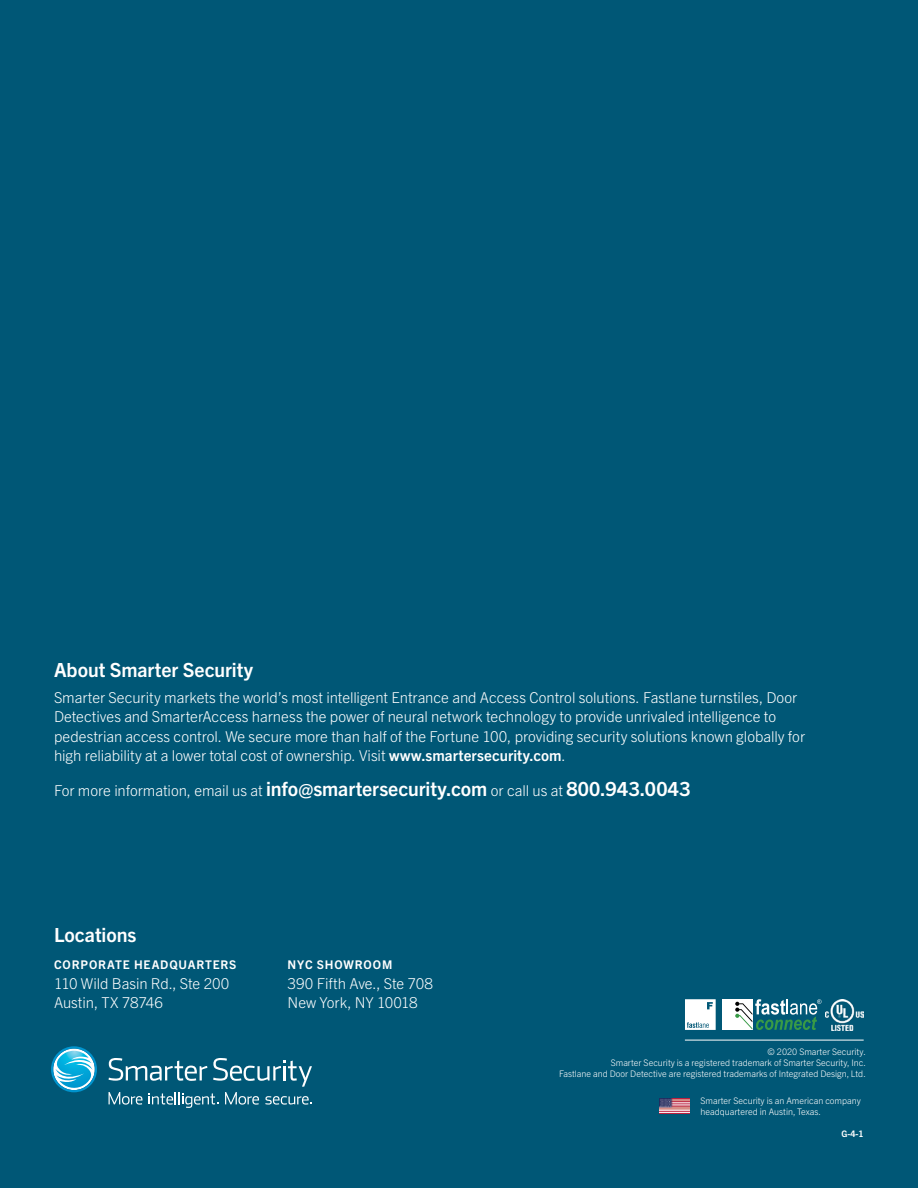
<style>
.page{position:relative;width:918px;height:1188px;background:#005776}
.page>*{position:absolute;margin:0;border:0;box-sizing:border-box;transform-origin:0 0}
.t1{font:700 19.5px "Trade Gothic Next LT Pro";letter-spacing:-.005em;color:#fff}
.t2{font:300 15px/19.5px "Trade Gothic Next LT Pro";letter-spacing:-.005em;color:#fff}
.t3{font:700 12px "Trade Gothic Next LT Pro";letter-spacing:.07em;color:#fff}
.t4{font:300 9px/10.8px "Trade Gothic Next LT Pro";color:#fff;text-align:right}
.t5{font:700 9px "Trade Gothic Next LT Pro";color:#fff}
.s1{font-weight:700}
.s2{font-weight:700;font-size:19.5px}
</style>
<div class="page">
<svg style="left:51px;top:1046px;width:46px;height:46px"></svg>
<svg style="left:109px;top:1058px;width:203px;height:50px"></svg>
<hr style="left:685px;top:1040px;width:97px;height:1px;background:#fff">
<hr style="left:782px;top:1040px;width:54px;height:1px;background:#fff">
<svg style="left:836px;top:1040px;width:28px;height:1px"></svg>
<svg style="left:685px;top:999px;width:31px;height:31px"></svg>
<div style="left:722px;top:999px;width:30px;height:31px;background:#fff"></div>
<svg style="left:735px;top:999px;width:87px;height:31px"></svg>
<img style="left:826px;top:999px;width:38px;height:31px">
<img style="left:660px;top:1098px;width:30px;height:16px">
<h1 class="t1" style="left:54px;top:656px;width:201px">About Smarter Security</h1>
<p class="t2" style="left:54px;top:687px;width:753px">Smarter Security markets the world’s most intelligent Entrance and Access Control solutions. Fastlane turnstiles, Door Detectives and SmarterAccess harness the power of neural network technology to provide unrivaled intelligence to pedestrian access control. We secure more than half of the Fortune 100, providing security solutions known globally for high reliability at a lower total cost of ownership. Visit <span class="s1">www.smartersecurity.com</span>.</p>
<p class="t2" style="left:54px;top:780px;width:638px">For more information, email us at <span class="s2">info@smartersecurity.com</span> or call us at <span class="s2">800.943.0043</span></p>
<h1 class="t1" style="left:54px;top:921px;width:84px">Locations</h1>
<p class="t3" style="left:54px;top:956px;width:184px">CORPORATE HEADQUARTERS</p>
<p class="t2" style="left:54px;top:972px;width:177px">110 Wild Basin Rd., Ste 200<br>Austin, TX 78746</p>
<p class="t3" style="left:288px;top:956px;width:106px">NYC SHOWROOM</p>
<p class="t2" style="left:288px;top:972px;width:147px">390 Fifth Ave., Ste 708<br>New York, NY 10018</p>
<p class="t4" style="left:559px;top:1046px;width:308px">© 2020 Smarter Security.<br>Smarter Security is a registered trademark of Smarter Security, Inc.<br>Fastlane and Door Detective are registered trademarks of Integrated Design, Ltd.</p>
<p class="t4" style="left:701px;top:1095px;width:162px;text-align:left">Smarter Security is an American company headquartered in Austin, Texas.</p>
<p class="t5" style="left:841px;top:1128px;width:24px">G-4-1</p>
</div>
